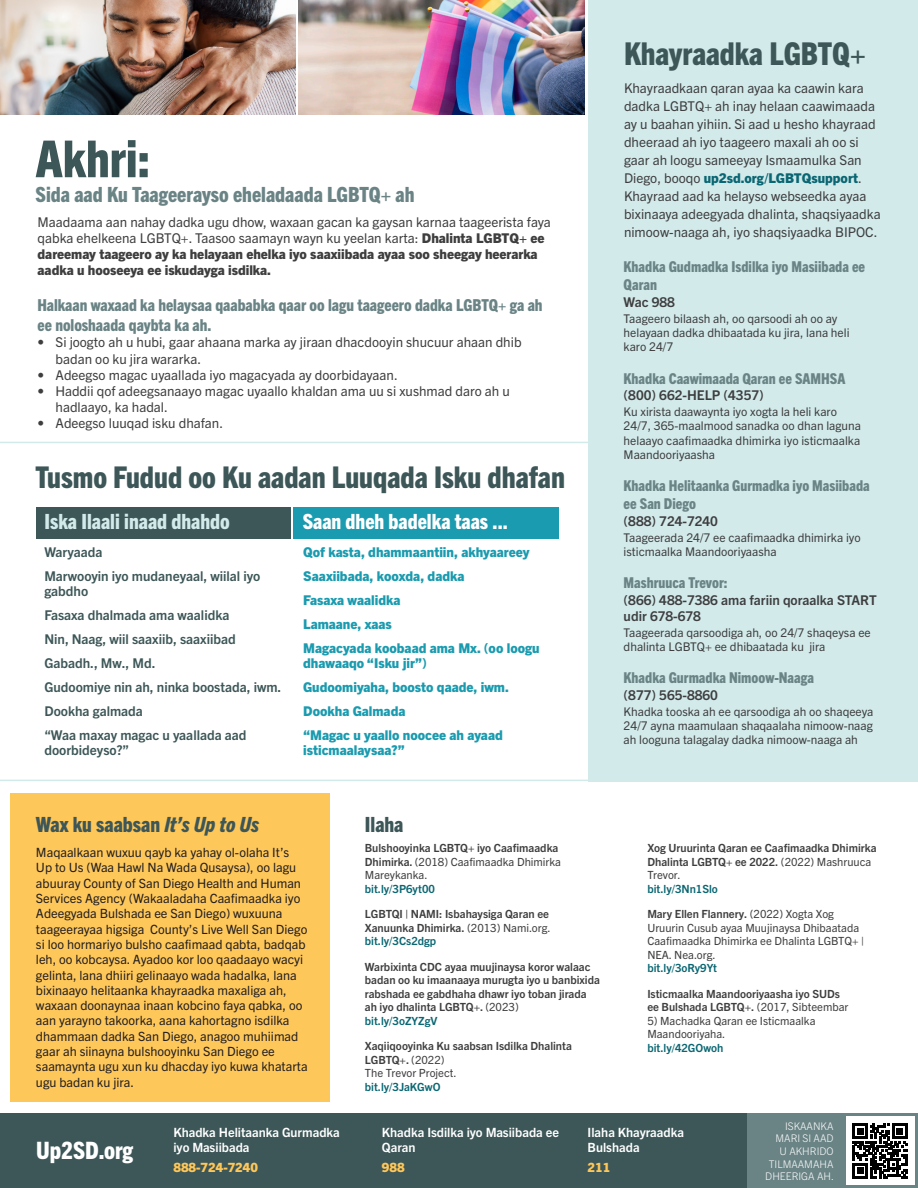
<style>
.page{position:relative;width:918px;height:1188px;background:#fff}
.page>*{position:absolute;margin:0;border:0;box-sizing:border-box;transform-origin:0 0}
.Resource{font:800 condensed 51px "Trade Gothic Next LT Pro";color:#3d5657}
.t1{font:800 condensed 31.5px "Trade Gothic Next LT Pro";color:#3d5657}
.t2{font:800 condensed 30px "Trade Gothic Next LT Pro";color:#3d5657}
.Resource_number{font:800 condensed 24px "Trade Gothic Next LT Pro";color:#fff}
.Resource-2{font:800 condensed 21px "Trade Gothic Next LT Pro";color:#6a8385}
.t3{font:800 condensed 21px "Trade Gothic Next LT Pro";color:#3d5657}
.t4{font:800 condensed 21px "Trade Gothic Next LT Pro";color:#fff}
.t5{font:800 condensed 21px "Trade Gothic Next LT Pro";color:#d3eaeb}
.Resource-3{font:800 condensed 16.5px/19.8px "Trade Gothic Next LT Pro";color:#6a8385}
.Resource-4{font:800 condensed 15px/18px "Trade Gothic Next LT Pro";color:#6a8385}
.t6{font:13.5px/18px "Trade Gothic Next LT Pro";color:#3e3e3f}
.t7{font:800 13.5px/15px "Trade Gothic Next LT Pro";color:#1b9baf}
.t8{font:700 13.5px/15px "Trade Gothic Next LT Pro";color:#3d5657}
.Resource_number-2{font:700 13.5px/16.2px "Trade Gothic Next LT Pro";color:#3e3e3f}
.t9{font:12.75px/15.3px "Trade Gothic Next LT Pro";color:#231f20}
.t10{font:700 12.75px/15.3px "Trade Gothic Next LT Pro";color:#fff}
.t11{font:800 12.75px "Trade Gothic Next LT Pro";color:#fec75a}
.Resource_paragraph{font:12px/14.4px "Trade Gothic Next LT Pro";color:#3e3e3f}
.Sources{font:700 11.25px/13.5px "Trade Gothic Next LT Pro";color:#3e3e3f}
.Sources-2{font:11.25px/13.5px "Trade Gothic Next LT Pro";color:#3e3e3f}
.t12{font:300 10.5px/12.6px "Trade Gothic Next LT Pro";color:#fff;text-align:right}
.s1{font-weight:800}
.s2{font-style:italic}
.s3{font-weight:400}
.s4{color:#0a6672}
.s5{font-weight:800;color:#0a6672}
.s6{font-weight:700}
.s7{font-weight:700;color:#0a6672}
</style>
<div class="page">
<hr style="left:0;top:780px;width:918px;height:1px;background:#d3eaeb">
<div style="left:11px;top:793px;width:319px;height:309px;background:#fec75a"></div>
<div style="left:588px;top:0;width:330px;height:781px;background:#d3eaeb"></div>
<div style="left:36px;top:507px;width:255px;height:31px;background:#3d5657"></div>
<div style="left:294px;top:507px;width:265px;height:31px;background:#1b9baf"></div>
<hr style="left:0;top:442px;width:590px;height:1px;background:#d3eaeb">
<img style="left:0;top:0;width:295px;height:114px">
<img style="left:298px;top:0;width:287px;height:114px">
<div style="left:0;top:1114px;width:796px;height:74px;background:#3d5657"></div>
<div style="left:747px;top:1114px;width:171px;height:74px;background:#6a8385"></div>
<div style="left:846px;top:1117px;width:69px;height:68px;background:#fff"></div>
<svg style="left:853px;top:1123px;width:55px;height:55px"></svg>
<div style="left:857px;top:1167px;width:7px;height:7px;background:#000"></div>
<p class="Resource" style="left:36px;top:124px;width:116px">Akhri:</p>
<p class="Resource-2" style="left:36px;top:181px;width:380px">Sida aad Ku Taageerayso eheladaada LGBTQ+ ah</p>
<p class="t6" style="left:38px;top:213px;width:515px;line-height:16.2px">Maadaama aan nahay dadka ugu dhow, waxaan gacan ka gaysan karnaa taageerista faya qabka ehelkeena LGBTQ+. Taasoo saamayn wayn ku yeelan karta: <span class="s1">Dhalinta LGBTQ+ ee dareemay taageero ay ka helayaan ehelka iyo saaxiibada ayaa soo sheegay heerarka aadka u hooseeya ee iskudayga isdilka.</span></p>
<p class="Resource-3" style="left:38px;top:295px;width:507px">Halkaan waxaad ka helaysaa qaababka qaar oo lagu taageero dadka LGBTQ+ ga ah ee noloshaada qaybta ka ah.</p>
<p class="t6" style="left:56px;top:333px;width:468px;line-height:16.2px;text-indent:-18px">• Si joogto ah u hubi, gaar ahaana marka ay jiraan dhacdooyin shucuur ahaan dhib badan oo ku jira wararka.</p>
<p class="t6" style="left:38px;top:365px;width:362px">• Adeegso magac uyaallada iyo magacyada ay doorbidayaan.</p>
<p class="t6" style="left:56px;top:382px;width:456px;line-height:16.2px;text-indent:-18px">• Haddii qof adeegsanaayo magac uyaallo khaldan ama uu si xushmad daro ah u hadlaayo, ka hadal.</p>
<p class="t6" style="left:38px;top:414px;width:187px">• Adeegso luuqad isku dhafan.</p>
<p class="t2" style="left:36px;top:456px;width:531px">Tusmo Fudud oo Ku aadan Luuqada Isku dhafan</p>
<p class="t5" style="left:45px;top:508px;width:187px">Iska Ilaali inaad dhahdo</p>
<p class="t4" style="left:303px;top:508px;width:207px">Saan dheh badelka taas ...</p>
<p class="t8" style="left:44px;top:544px;width:60px">Waryaada</p>
<p class="t8" style="left:44px;top:568px;width:218px">Marwooyin iyo mudaneyaal, wiilal iyo gabdho</p>
<p class="t8" style="left:44px;top:607px;width:187px">Fasaxa dhalmada ama waalidka</p>
<p class="t8" style="left:44px;top:631px;width:193px">Nin, Naag, wiil saaxiib, saaxiibad</p>
<p class="t8" style="left:44px;top:655px;width:113px">Gabadh., Mw., Md.</p>
<p class="t8" style="left:44px;top:679px;width:239px">Gudoomiye nin ah, ninka boostada, iwm.</p>
<p class="t8" style="left:44px;top:703px;width:100px">Dookha galmada</p>
<p class="t8" style="left:44px;top:727px;width:204px">“Waa maxay magac u yaallada aad doorbideyso?”</p>
<p class="t7" style="left:303px;top:544px;width:228px">Qof kasta, dhammaantiin, akhyaareey</p>
<p class="t7" style="left:303px;top:568px;width:163px">Saaxiibada, kooxda, dadka</p>
<p class="t7" style="left:303px;top:592px;width:99px">Fasaxa waalidka</p>
<p class="t7" style="left:303px;top:616px;width:90px">Lamaane, xaas</p>
<p class="t7" style="left:303px;top:640px;width:238px">Magacyada koobaad ama Mx. (oo loogu dhawaaqo “Isku jir”)</p>
<p class="t7" style="left:303px;top:679px;width:207px">Gudoomiyaha, boosto qaade, iwm.</p>
<p class="t7" style="left:303px;top:703px;width:104px">Dookha Galmada</p>
<p class="t7" style="left:303px;top:727px;width:201px">“Magac u yaallo noocee ah ayaad isticmaalaysaa?”</p>
<p class="t3" style="left:36px;top:810px;width:225px">Wax ku saabsan <span class="s2">It’s Up to Us</span></p>
<p class="t3" style="left:365px;top:810px;width:40px">Ilaha</p>
<p class="t9" style="left:36px;top:844px;width:273px">Maqaalkaan wuxuu qayb ka yahay ol-olaha It’s Up to Us (Waa Hawl Na Wada Qusaysa), oo lagu abuuray County of San Diego Health and Human Services Agency (Wakaaladaha Caafimaadka iyo Adeegyada Bulshada ee San Diego) wuxuuna taageerayaa higsiga County’s Live Well San Diego si loo hormariyo bulsho caafimaad qabta, badqab leh, oo kobcaysa. Ayadoo kor loo qaadaayo wacyi gelinta, lana dhiiri gelinaayo wada hadalka, lana bixinaayo helitaanka khayraadka maxaliga ah, waxaan doonaynaa inaan kobcino faya qabka, oo aan yarayno takoorka, aana kahortagno isdilka dhammaan dadka San Diego, anagoo muhiimad gaar ah siinayna bulshooyinku San Diego ee saamaynta ugu xun ku dhacday iyo kuwa khatarta ugu badan ku jira.</p>
<p class="Sources" style="left:365px;top:841px;width:198px">Bulshooyinka LGBTQ+ iyo Caafimaadka<br>Dhimirka. <span class="s3">(2018) Caafimaadka Dhimirka<br>Mareykanka.<br></span><span class="s4">bit.ly/3P6yt00</span></p>
<p class="Sources" style="left:365px;top:907px;width:187px">LGBTQI | NAMI: Isbahaysiga Qaran ee<br>Xanuunka Dhimirka. <span class="s3">(2013) Nami.org. </span><span class="s4">bit.ly/3Cs2dgp</span></p>
<p class="Sources" style="left:365px;top:959px;width:237px">Warbixinta CDC ayaa muujinaysa koror walaac badan oo ku imaanaaya murugta iyo u banbixida rabshada ee gabdhaha dhawr iyo toban jirada ah iyo dhalinta LGBTQ+. <span class="s3">(2023)<br></span><span class="s4">bit.ly/3oZYZgV</span></p>
<p class="Sources" style="left:365px;top:1039px;width:209px">Xaqiiqooyinka Ku saabsan Isdilka Dhalinta<br>LGBTQ+. <span class="s3">(2022)<br>The Trevor Project.<br></span><span class="s4">bit.ly/3JaKGwO</span></p>
<p class="t1" style="left:624px;top:32px;width:243px">Khayraadka LGBTQ+</p>
<p class="t6" style="left:624px;top:78px;width:258px">Khayraadkaan qaran ayaa ka caawin kara dadka LGBTQ+ ah inay helaan caawimaada ay u baahan yihiin. Si aad u hesho khayraad dheeraad ah iyo taageero maxali ah oo si gaar ah loogu sameeyay Ismaamulka San Diego, booqo <span class="s5">up2sd.org/LGBTQsupport</span>.<br>Khayraad aad ka helayso webseedka ayaa bixinaaya adeegyada dhalinta, shaqsiyaadka nimoow-naaga ah, iyo shaqsiyaadka BIPOC.</p>
<p class="Resource-4" style="left:624px;top:257px;width:243px">Khadka Gudmadka Isdilka iyo Masiibada ee<br>Qaran</p>
<p class="Resource_number-2" style="left:624px;top:293px;width:53px">Wac 988</p>
<p class="Resource_paragraph" style="left:624px;top:310px;width:227px">Taageero bilaash ah, oo qarsoodi ah oo ay helayaan dadka dhibaatada ku jira, lana heli karo 24/7</p>
<p class="Resource-4" style="left:624px;top:368px;width:223px">Khadka Caawimaada Qaran ee SAMHSA</p>
<p class="Resource_number-2" style="left:624px;top:386px;width:142px">(800) 662-HELP (4357)</p>
<p class="Resource_paragraph" style="left:624px;top:403px;width:239px">Ku xirista daawaynta iyo xogta la heli karo 24/7, 365-maalmood sanadka oo dhan laguna helaayo caafimaadka dhimirka iyo isticmaalka Maandooriyaasha</p>
<p class="Resource-4" style="left:624px;top:476px;width:248px">Khadka Helitaanka Gurmadka iyo Masiibada ee San Diego</p>
<p class="Resource_number-2" style="left:624px;top:512px;width:96px">(888) 724-7240</p>
<p class="Resource_paragraph" style="left:624px;top:529px;width:239px">Taageerada 24/7 ee caafimaadka dhimirka iyo isticmaalka Maandooriyaasha</p>
<p class="Resource-4" style="left:624px;top:573px;width:105px">Mashruuca Trevor:</p>
<p class="Resource_number-2" style="left:624px;top:591px;width:255px">(866) 488-7386 ama fariin qoraalka START udir 678-678</p>
<p class="Resource_paragraph" style="left:624px;top:624px;width:249px">Taageerada qarsoodiga ah, oo 24/7 shaqeysa ee dhalinta LGBTQ+ ee dhibaatada ku jira</p>
<p class="Resource-4" style="left:624px;top:668px;width:192px">Khadka Gurmadka Nimoow-Naaga</p>
<p class="Resource_number-2" style="left:624px;top:686px;width:96px">(877) 565-8860</p>
<p class="Resource_paragraph" style="left:624px;top:703px;width:251px;text-align:justify">Khadka tooska ah ee qarsoodiga ah oo shaqeeya 24/7 ayna maamulaan shaqaalaha nimoow-naag ah looguna talagalay dadka nimoow-naaga ah</p>
<p class="Sources" style="left:647px;top:841px;width:231px">Xog Uruurinta Qaran ee Caafimaadka Dhimirka<br>Dhalinta LGBTQ+ ee 2022. <span class="s3">(2022) Mashruuca<br>Trevor.<br></span><span class="s4">bit.ly/3Nn1Slo</span></p>
<p class="Sources-2" style="left:647px;top:907px;width:218px"><span class="s6">Mary Ellen Flannery.</span> (2022) Xogta Xog<br>Uruurin Cusub ayaa Muujinaysa Dhibaatada<br>Caafimaadka Dhimirka ee Dhalinta LGBTQ+ |<br>NEA. Nea.org.<br><span class="s7">bit.ly/3oRy9Yt</span></p>
<p class="Sources" style="left:647px;top:986px;width:203px">Isticmaalka Maandooriyaasha iyo SUDs ee Bulshada LGBTQ+. <span class="s3">(2017, Sibteembar</span></p>
<p class="Sources-2" style="left:647px;top:1013px;width:170px">5) Machadka Qaran ee Isticmaalka<br>Maandooriyaha.<br><span class="s7">bit.ly/42GOwoh</span></p>
<p class="Resource_number" style="left:36px;top:1134px;width:99px">Up2SD.org</p>
<p class="t10" style="left:173px;top:1124px;width:168px">Khadka Helitaanka Gurmadka iyo Masiibada</p>
<p class="t11" style="left:173px;top:1159px;width:86px">888-724-7240</p>
<p class="t10" style="left:382px;top:1124px;width:179px">Khadka Isdilka iyo Masiibada ee<br>Qaran</p>
<p class="t11" style="left:382px;top:1159px;width:24px">988</p>
<p class="t10" style="left:588px;top:1124px;width:98px">Ilaha Khayraadka<br>Bulshada</p>
<p class="t11" style="left:588px;top:1159px;width:24px">211</p>
<p class="t12" style="left:765px;top:1119px;width:70px">ISKAANKA<br>MARI SI AAD<br>U AKHRIDO<br>TILMAAMAHA<br>DHEERIGA AH.</p>
</div>
